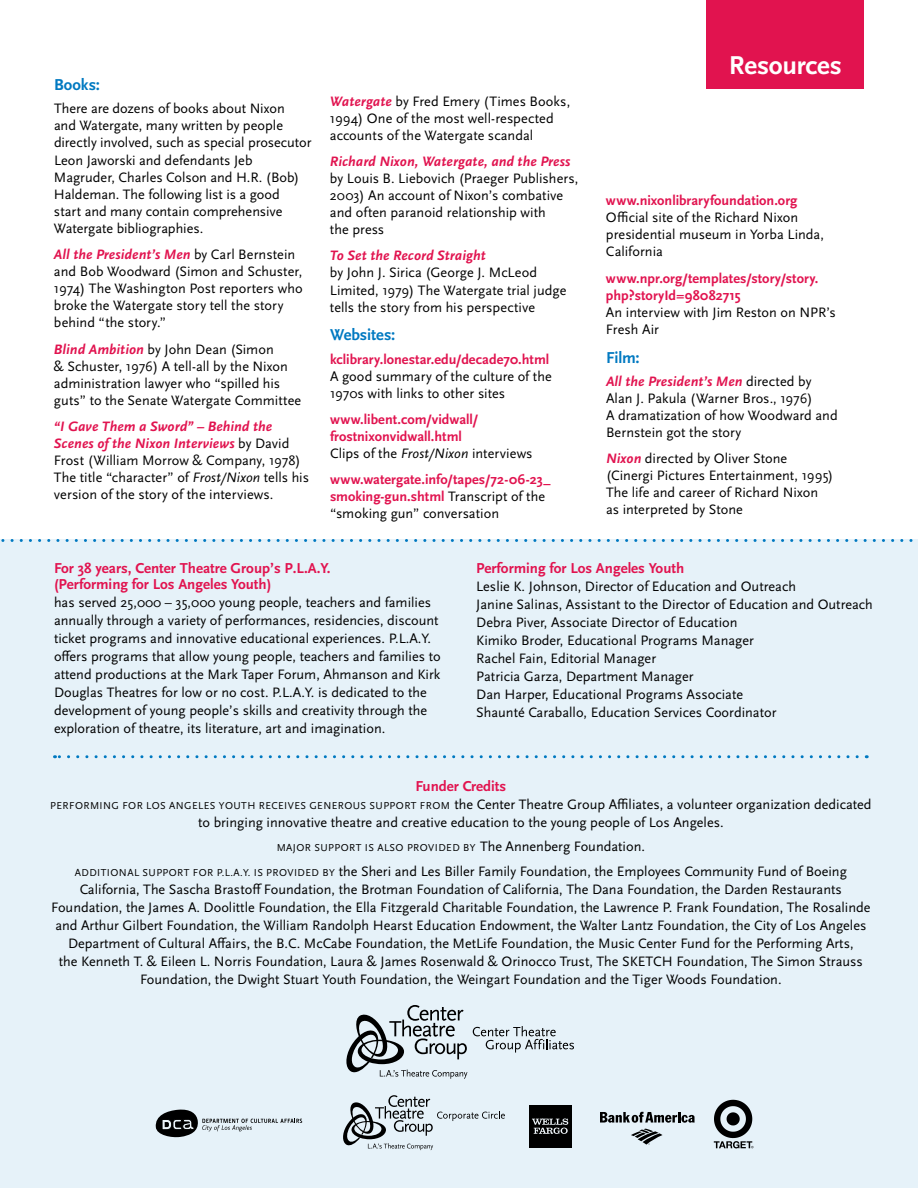
<style>
.page{position:relative;width:918px;height:1188px;background:#fff}
.page>*{position:absolute;margin:0;border:0;box-sizing:border-box;transform-origin:0 0}
.t1{font:700 27px "Scala Sans Pro";letter-spacing:-.01em;color:#fff}
.t2{font:700 16.5px "Scala Sans Pro";color:#0079c1}
.t3{font:700 15px/15.8px "Scala Sans Pro";color:#e1134f}
.t4{font:14.25px/17.1px "Scala Sans Pro";color:#000}
.t5{font:700 14.25px/17.1px "Scala Sans Pro";color:#e1134f}
.t6{font:14.25px "Scala Sans Pro";letter-spacing:-.04em;color:#000}
.t7{font:italic 700 14.25px "Scala Sans Pro";letter-spacing:.005em;color:#e1134f}
.t8{font:10.5px "Scala Sans Pro";letter-spacing:.04em;color:#000}
.s1{font-weight:700;font-style:italic;color:#e1134f}
.s2{font-style:italic}
.s3{font-weight:400;color:#000}
.s4{font-weight:400;font-style:italic;color:#000}
.s5{font-size:10.5px}
</style>
<div class="page">
<div style="left:0;top:540px;width:918px;height:648px;background:#e6f2f9"></div>
<div style="left:707px;top:0;width:157px;height:89px;background:#e1134f"></div>
<svg style="left:346px;top:1005px;width:121px;height:74px"></svg>
<svg style="left:473px;top:1026px;width:101px;height:27px"></svg>
<svg style="left:54px;top:755px;width:803px;height:3px"></svg>
<svg style="left:343px;top:1095px;width:162px;height:55px"></svg>
<div style="left:529px;top:1105px;width:43px;height:42px;background:#000"></div>
<svg style="left:532px;top:1119px;width:36px;height:15px"></svg>
<svg style="left:600px;top:1112px;width:95px;height:11px"></svg>
<svg style="left:631px;top:1129px;width:32px;height:16px"></svg>
<img style="left:716px;top:1100px;width:16px;height:11px">
<svg style="left:0;top:539px;width:918px;height:3px"></svg>
<svg style="left:155px;top:1109px;width:147px;height:29px"></svg>
<p class="t2" style="left:54px;top:75px;width:48px">Books:</p>
<p class="t4" style="left:54px;top:100px;width:259px">There are dozens of books about Nixon<br>and Watergate, many written by people directly involved, such as special prosecutor Leon Jaworski and defendants Jeb Magruder, Charles Colson and H .R. (Bob)<br>Haldeman. The following list is a good<br>start and many contain comprehensive Watergate bibliographies.</p>
<p class="t4" style="left:54px;top:246px;width:250px"><span class="s1">All the President’s Men</span> by Carl Bernstein and Bob Woodward (Simon and Schuster, 1974) The Washington Post reporters who broke the Watergate story tell the story behind “the story.”</p>
<p class="t4" style="left:54px;top:340px;width:249px"><span class="s1">Blind Ambition</span> by John Dean (Simon<br>&amp; Schuster, 1976) A tell-all by the Nixon administration lawyer who “spilled his guts” to the Senate Watergate Committee</p>
<p class="t4" style="left:54px;top:418px;width:257px"><span class="s1">“I Gave Them a Sword” – Behind the Scenes of the Nixon Interviews</span> by David Frost (William Morrow &amp; Company, 1978)<br>The title “character” of <span class="s2">Frost/Nixon</span> tells his version of the story of the interviews.</p>
<p class="t4" style="left:330px;top:92px;width:242px"><span class="s1">Watergate</span> by Fred Emery (Times Books,<br>1994) One of the most well-respected accounts of the Watergate scandal</p>
<p class="t7" style="left:330px;top:153px;width:242px">Richard Nixon, Watergate, and the Press</p>
<p class="t4" style="left:330px;top:170px;width:250px">by Louis B. Liebovich (Praeger Publishers,<br>2003) An account of Nixon’s combative and often paranoid relationship with<br>the press</p>
<p class="t7" style="left:330px;top:247px;width:157px">To Set the Record Straight</p>
<p class="t4" style="left:330px;top:264px;width:238px">by John J. Sirica (George J. McLeod<br>Limited, 1979) The Watergate trial judge tells the story from his perspective</p>
<p class="t2" style="left:330px;top:325px;width:67px">Websites:</p>
<p class="t5" style="left:330px;top:350px;width:221px">kclibrary.lonestar.edu/decade70.html</p>
<p class="t4" style="left:330px;top:367px;width:223px">A good summary of the culture of the<br>1970s with links to other sites</p>
<p class="t5" style="left:330px;top:411px;width:204px">www.libent.com/vidwall/ frostnixonvidwall.html<br><span class="s3">Clips of the</span> <span class="s4">Frost/Nixon</span> <span class="s3">interviews</span></p>
<p class="t5" style="left:330px;top:471px;width:222px">www.watergate.info/tapes/72-06-23_ smoking-gun.shtml <span class="s3">Transcript of the “smoking gun” conversation</span></p>
<h1 class="t1" style="left:729px;top:49px;width:115px">Resources</h1>
<p class="t5" style="left:606px;top:192px;width:193px">www.nixonlibraryfoundation.org</p>
<p class="t4" style="left:606px;top:209px;width:220px">Official site of the Richard Nixon presidential museum in Yorba Linda,<br>California</p>
<p class="t5" style="left:606px;top:269px;width:214px">www.npr.org/templates/story/story. php?storyId=98082715</p>
<p class="t4" style="left:606px;top:304px;width:232px">An interview with Jim Reston on NPR’s<br>Fresh Air</p>
<p class="t2" style="left:606px;top:347px;width:35px">Film:</p>
<p class="t4" style="left:606px;top:373px;width:233px"><span class="s1">All the President’s Men</span> directed by<br>Alan J. Pakula (Warner Bros., 1976)<br>A dramatization of how Woodward and<br>Bernstein got the story</p>
<p class="t4" style="left:606px;top:450px;width:229px"><span class="s1">Nixon</span> directed by Oliver Stone (Cinergi Pictures Entertainment, 1995)<br>The life and career of Richard Nixon as interpreted by Stone</p>
<p class="t3" style="left:54px;top:560px;width:278px">For 38 years, Center Theatre Group’s P.L.A.Y. (Performing for Los Angeles Youth)</p>
<p class="t4" style="left:54px;top:593px;width:388px;line-height:18px">has served 25,000 – 35,000 young people, teachers and families annually through a variety of performances, residencies, discount ticket programs and innovative educational experiences. P.L.A.Y. offers programs that allow young people, teachers and families to attend productions at the Mark Taper Forum, Ahmanson and Kirk Douglas Theatres for low or no cost. P.L.A.Y. is dedicated to the development of young people’s skills and creativity through the exploration of theatre, its literature, art and imagination.</p>
<p class="t3" style="left:476px;top:560px;width:210px">Performing for Los Angeles Youth</p>
<p class="t4" style="left:476px;top:578px;width:398px;line-height:18px">Leslie K. Johnson, Director of Education and Outreach<br>Janine Salinas, Assistant to the Director of Education and Outreach Debra Piver, Associate Director of Education<br>Kimiko Broder, Educational Programs Manager<br>Rachel Fain, Editorial Manager<br>Patricia Garza, Department Manager<br>Dan H arper, Educational Programs Associate<br>Shaunté Caraballo, Education Services Coordinator</p>
<p class="t3" style="left:415px;top:778px;width:92px">Funder Credits</p>
<p class="t4" style="left:198px;top:796px;width:675px;line-height:18px;text-indent:256px">the Center Theatre Group Affiliates, a volunteer organization dedicated to bringing innovative theatre and creative education to the young people of Los Angeles.</p>
<p class="t8" style="left:277px;top:841px;width:46px">Major support</p>
<p class="t8" style="left:365px;top:841px;width:20px">is also</p>
<p class="t8" style="left:407px;top:841px;width:8px">provid</p>
<p class="t4" style="left:446px;top:837px;width:200px"><span class="s5">ed by</span> The Annenberg Foundation.</p>
<p class="t8" style="left:50px;top:800px;width:21px">Performing</p>
<p class="t8" style="left:122px;top:800px;width:8px">for</p>
<p class="t8" style="left:146px;top:800px;width:87px">Los Ang eles Yout</p>
<p class="t8" style="left:247px;top:800px;width:99px">h receives generous</p>
<p class="t8" style="left:370px;top:800px;width:8px">support</p>
<p class="t8" style="left:420px;top:800px;width:8px">from</p>
<p class="t8" style="left:75px;top:866px;width:14px">Additional</p>
<p class="t8" style="left:143px;top:866px;width:8px">support</p>
<p class="t8" style="left:193px;top:866px;width:8px">for</p>
<p class="t8" style="left:217px;top:866px;width:57px">P.L.A.Y. is provid</p>
<p class="t4" style="left:306px;top:863px;width:543px"><span class="s5">ed by</span> the Sheri and Les Biller Family Foundation, the Employees Community Fund of Boeing</p>
<p class="t4" style="left:80px;top:881px;width:764px">California, The Sascha Brastoff Foundation, the Brotman Foundation of California, The Dana Foundation, the Darden Restaurants</p>
<p class="t4" style="left:51px;top:899px;width:821px">Foundation, the James A. Doolittle Foundation, the Ella Fitzgerald Charitable Foundation, the Lawrence P. Frank Foundation, The Rosalinde</p>
<p class="t4" style="left:55px;top:917px;width:813px">and Arthur Gilbert Foundation, the William Randolph Hearst Education Endowment, the Walter Lantz Foundation, the City of Los Angeles</p>
<p class="t4" style="left:68px;top:935px;width:787px">Department of Cultural Affairs, the B.C. McCabe Foundation, the MetLife Foundation, the Music Center Fund for the Performing Arts,</p>
<p class="t4" style="left:59px;top:953px;width:806px">the Kenneth T. &amp; Eileen L. Norris Foundation, Laura &amp; James Rosenwald &amp; Orinocco Trust, The SKETCH Foundation, The Simon Strauss</p>
<p class="t6" style="left:140px;top:971px;width:643px">Foundation, the Dwight Stuart Youth Foundation, the Weingart Foundation and the Tiger Woods Foundation.</p>
</div>
